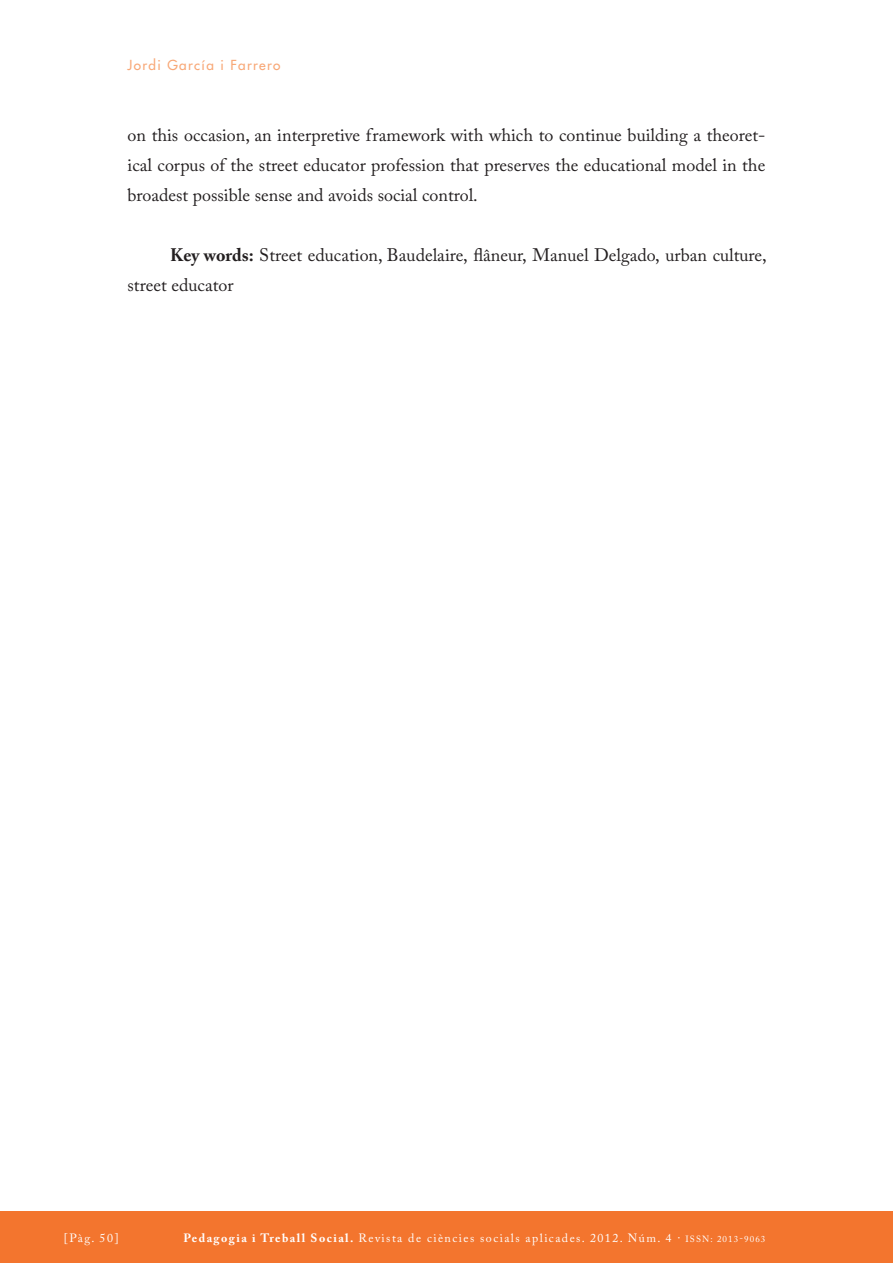
<style>
.page{position:relative;width:893px;height:1263px;background:#fff}
.page>*{position:absolute;margin:0;border:0;box-sizing:border-box;transform-origin:0 0}
.TEXT_COMU{font:18px/30px "Adobe Caslon Pro";color:#231f20;text-align:justify}
.CAPÇALERA_ESQUERRA{font:13.5px "Futura";letter-spacing:.1em;color:#f8a877}
.t1{font:12px "Adobe Caslon Pro";letter-spacing:.12em;color:#fff}
.s1{font-weight:700}
.s2{font-size:9px}
</style>
<div class="page">
<div style="left:0;top:1212px;width:893px;height:51px;background:#f3752e"></div>
<p class="CAPÇALERA_ESQUERRA" style="left:128px;top:57px;width:154px">Jordi García i Farrero</p>
<p class="TEXT_COMU" style="left:128px;top:120px;width:639px">on this occasion, an interpretive framework with which to continue building a theoret&shy;ical corpus of the street educator profession that preserves the educational model in the broadest possible sense and avoids social control.</p>
<p class="TEXT_COMU" style="left:128px;top:240px;width:641px;text-indent:43px"><span class="s1">Key words:</span> Street education, Baudelaire, flâneur, Manuel Delgado, urban culture, street educator</p>
<p class="t1" style="left:64px;top:1231px;width:56px">[Pàg. 50]</p>
<p class="t1" style="left:183px;top:1231px;width:584px"><span class="s1">Pedagogia i Treball Social.</span> Revista de ciències socials aplicades. 2012. Núm. 4 · <span class="s2">ISSN: 2013-9063</span></p>
</div>
